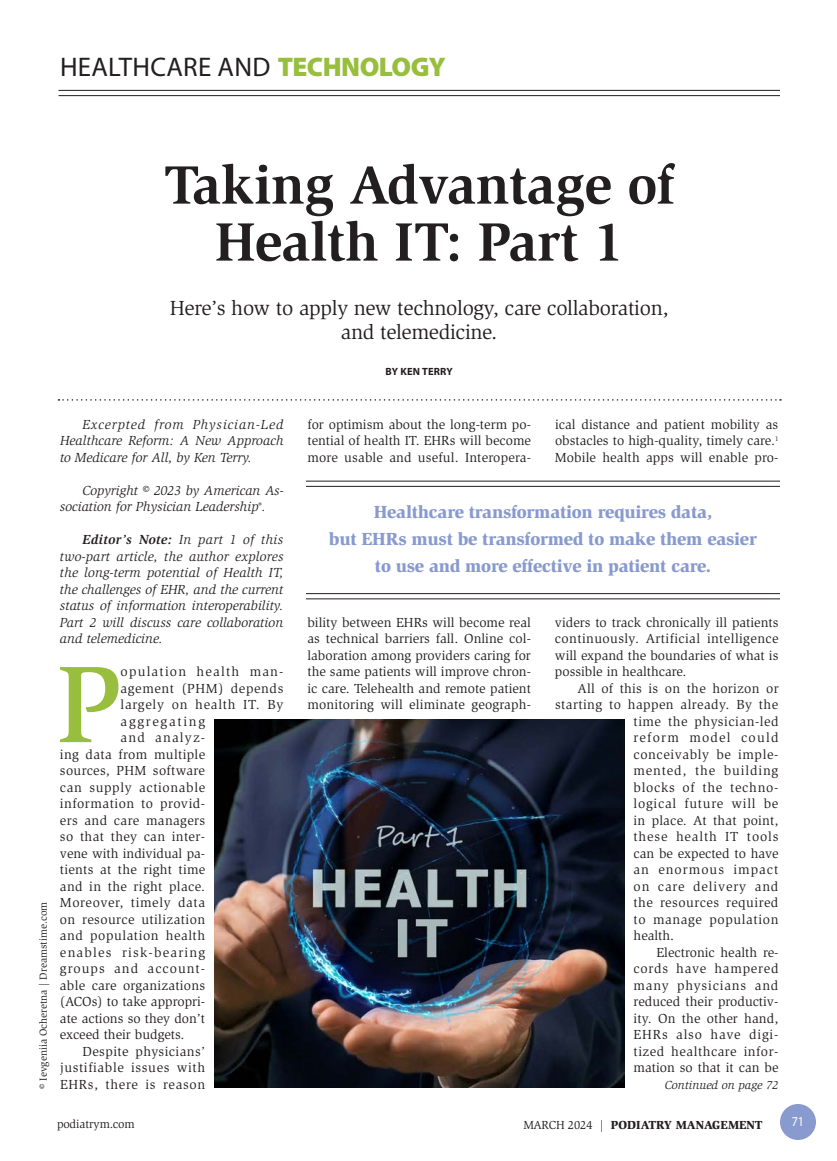
<style>
.page{position:relative;width:837px;height:1161px;background:#fff}
.page>*{position:absolute;margin:0;border:0;box-sizing:border-box;transform-origin:0 0}
._2011-Intl_Cap{font:500 112.05px "Slimbach";color:#97be3c}
._2011-Headline{font:700 55.5px "Slimbach";letter-spacing:-.01em;color:#231f20}
.t1{font:27px "Myriad Pro";letter-spacing:.01em;color:#231f20}
._2011-Deck{font:21px "Slimbach";letter-spacing:-.015em;color:#231f20}
._2011-Callout{font:900 18px "Slimbach";letter-spacing:-.015em;color:#889ace}
._2011-Global_Text{font:13.5px/16.5px "Slimbach";letter-spacing:.03em;color:#231f20;text-align:justify}
._2011-Global_Text-2{font:italic 13.5px/16.5px "Slimbach";color:#231f20;text-align:justify}
._2011-Intl_Cap-2{font:13.5px "Slimbach";letter-spacing:.03em;color:#231f20}
._2011-Intl_Cap-3{font:13.5px "Slimbach";color:#231f20}
._2011-Intl_Cap-4{font:13.5px "Slimbach";letter-spacing:.09em;color:#231f20}
._2011-Global_Text-3{font:13.5px "Slimbach";letter-spacing:.065em;color:#231f20}
._2011-Intl_Cap-5{font:13.5px "Slimbach";letter-spacing:.05em;color:#231f20}
._2011-Global_Text-4{font:13.5px "Slimbach";letter-spacing:.055em;color:#231f20}
._2011-Global_Text-5{font:13.5px "Slimbach";color:#231f20}
._2011-Global_Text-6{font:13.5px "Slimbach";letter-spacing:.05em;color:#231f20}
._2011-Global_Text-7{font:13.5px "Slimbach";letter-spacing:.06em;color:#231f20}
._2011-Intl_Cap-6{font:13.5px "Slimbach";letter-spacing:.075em;color:#231f20}
._2011-Global_Text-8{font:13.5px "Slimbach";letter-spacing:.09em;color:#231f20}
._2011-Global_Text-9{font:13.5px "Slimbach";letter-spacing:.075em;color:#231f20}
._2011-Intl_Cap-7{font:13.5px "Slimbach";letter-spacing:.125em;color:#231f20}
._2011-Intl_Cap-8{font:13.5px "Slimbach";letter-spacing:.085em;color:#231f20}
.t2{font:13.5px "Myriad Pro";color:#fff;scale:.9 1}
.t3{font:900 12px "Slimbach";color:#231f20}
.t4{font:italic 12px "Slimbach";color:#231f20}
.t5{font:12px "Slimbach";color:#231f20}
.t6{font:10.5px "Slimbach";color:#231f20}
._2023-Byline{font:700 10.5px "Myriad Pro";letter-spacing:.02em;color:#231f20}
.s1{font-weight:900;color:#97be3c}
.s2{font-weight:700}
.s3{font-weight:400}
</style>
<div class="page">
<svg style="left:58px;top:399px;width:723px;height:2px"></svg>
<hr style="left:58px;top:90px;width:722px;height:1px;background:#231f20">
<hr style="left:58px;top:95px;width:722px;height:1px;background:#231f20">
<div style="left:780px;top:1104px;width:36px;height:36px;background:#889ace;border-radius:50%"></div>
<hr style="left:306px;top:481px;width:474px;height:1px;background:#231f20">
<hr style="left:306px;top:486px;width:474px;height:1px;background:#231f20">
<hr style="left:306px;top:593px;width:474px;height:1px;background:#231f20">
<hr style="left:306px;top:598px;width:474px;height:1px;background:#231f20">
<img style="left:214px;top:720px;width:411px;height:368px">
<p class="t1" style="left:60px;top:52px;width:387px">HEALTHCARE AND <span class="s1">TECHNOLOGY</span></p>
<p class="_2011-Headline" style="left:164px;top:152px;width:511px">Taking Advantage of</p>
<p class="_2011-Headline" style="left:215px;top:209px;width:411px">Health IT: Part 1</p>
<p class="_2011-Deck" style="left:170px;top:296px;width:501px">Here’s how to apply new technology, care collaboration,</p>
<p class="_2011-Deck" style="left:341px;top:320px;width:158px">and telemedicine.</p>
<p class="t6" style="left:37px;top:1089px;width:189px;rotate:-90deg">© Ievgeniia Ocheretna | Dreamstime.com</p>
<p class="_2011-Global_Text-2" style="left:60px;top:416px;width:225px;text-indent:23px">Excerpted from Physician-Led Healthcare Reform: A New Approach to Medicare for All, by Ken Terry.</p>
<p class="_2011-Global_Text-2" style="left:60px;top:482px;width:225px;text-indent:23px">Copyright © 2023 by American As&shy;sociation for Physician Leadership<sup>®</sup>.</p>
<p class="_2011-Global_Text-2" style="left:60px;top:531px;width:225px;text-indent:23px"><span class="s2">Editor’s Note:</span> In part 1 of this two-part article, the author explores the long-term potential of Health IT, the challenges of EHR, and the current status of information interoperability.<br>Part 2 will discuss care collaboration and telemedicine.</p>
<p class="_2011-Intl_Cap" style="left:56px;top:637px;width:66px">P</p>
<p class="_2011-Intl_Cap-4" style="left:121px;top:664px;width:164px">opulation health man-</p>
<p class="_2011-Intl_Cap-2" style="left:121px;top:680px;width:164px">agement (PHM) depends</p>
<p class="_2011-Intl_Cap-5" style="left:121px;top:697px;width:164px">largely on health IT. By</p>
<p class="_2011-Intl_Cap-7" style="left:121px;top:713px;width:86px">aggregating</p>
<p class="_2011-Intl_Cap-8" style="left:121px;top:730px;width:86px">and analyz-</p>
<p class="_2011-Intl_Cap-2" style="left:60px;top:746px;width:147px">ing data from multiple</p>
<p class="_2011-Intl_Cap-2" style="left:60px;top:763px;width:147px">sources, PHM software</p>
<p class="_2011-Intl_Cap-2" style="left:60px;top:779px;width:147px">can supply actionable</p>
<p class="_2011-Intl_Cap-2" style="left:60px;top:796px;width:147px">information to provid-</p>
<p class="_2011-Intl_Cap-2" style="left:60px;top:812px;width:147px">ers and care managers</p>
<p class="_2011-Intl_Cap-2" style="left:60px;top:829px;width:147px">so that they can inter-</p>
<p class="_2011-Intl_Cap-3" style="left:60px;top:845px;width:147px">vene with individual pa-</p>
<p class="_2011-Intl_Cap-2" style="left:60px;top:862px;width:147px">tients at the right time</p>
<p class="_2011-Intl_Cap-2" style="left:60px;top:878px;width:147px">and in the right place.</p>
<p class="_2011-Intl_Cap-2" style="left:60px;top:895px;width:147px">Moreover, timely data</p>
<p class="_2011-Intl_Cap-2" style="left:60px;top:911px;width:147px">on resource utilization</p>
<p class="_2011-Intl_Cap-2" style="left:60px;top:928px;width:147px">and population health</p>
<p class="_2011-Intl_Cap-4" style="left:60px;top:944px;width:147px">enables risk-bearing</p>
<p class="_2011-Intl_Cap-6" style="left:60px;top:961px;width:147px">groups and account-</p>
<p class="_2011-Intl_Cap-2" style="left:60px;top:977px;width:147px">able care organizations</p>
<p class="_2011-Intl_Cap-3" style="left:60px;top:994px;width:147px">(ACOs) to take appropri-</p>
<p class="_2011-Intl_Cap-3" style="left:60px;top:1010px;width:147px">ate actions so they don’t</p>
<p class="_2011-Intl_Cap-3" style="left:60px;top:1027px;width:126px">exceed their budgets.</p>
<p class="_2011-Global_Text" style="left:60px;top:1043px;width:147px;text-indent:23px">Despite physicians’ justifiable issues with EHRs, there is reason</p>
<p class="_2023-Byline" style="left:386px;top:366px;width:69px">BY KEN TERRY</p>
<p class="_2011-Global_Text" style="left:307px;top:416px;width:225px">for optimism about the long-term po&shy;tential of health IT. EHRs will become more usable and useful. Interopera-</p>
<p class="_2011-Global_Text" style="left:555px;top:416px;width:225px">ical distance and patient mobility as obstacles to high-quality, timely care.<sup>1<br></sup>Mobile health apps will enable pro-</p>
<p class="_2011-Callout" style="left:374px;top:500px;width:340px">Healthcare transformation requires data,</p>
<p class="_2011-Callout" style="left:329px;top:527px;width:430px">but EHRs must be transformed to make them easier</p>
<p class="_2011-Callout" style="left:375px;top:554px;width:338px">to use and more effective in patient care.</p>
<p class="_2011-Global_Text" style="left:307px;top:614px;width:225px">bility between EHRs will become real as technical barriers fall. Online col&shy;laboration among providers caring for the same patients will improve chron&shy;ic care. Telehealth and remote patient monitoring will eliminate geograph-</p>
<p class="_2011-Global_Text" style="left:555px;top:614px;width:225px">viders to track chronically ill patients continuously. Artificial intelligence will expand the boundaries of what is possible in healthcare.</p>
<p class="_2011-Global_Text" style="left:578px;top:680px;width:203px">All of this is on the horizon or</p>
<p class="_2011-Global_Text" style="left:555px;top:696px;width:225px">starting to happen already. By the</p>
<p class="_2011-Global_Text" style="left:634px;top:713px;width:146px">time the physician-led</p>
<p class="_2011-Global_Text-8" style="left:634px;top:730px;width:146px">reform model could</p>
<p class="_2011-Global_Text" style="left:634px;top:746px;width:146px">conceivably be imple-</p>
<p class="_2011-Global_Text-3" style="left:634px;top:763px;width:146px">mented, the building</p>
<p class="_2011-Global_Text-6" style="left:634px;top:779px;width:146px">blocks of the techno-</p>
<p class="_2011-Global_Text-4" style="left:634px;top:796px;width:146px">logical future will be</p>
<p class="_2011-Global_Text" style="left:634px;top:812px;width:146px">in place. At that point,</p>
<p class="_2011-Global_Text-7" style="left:634px;top:829px;width:146px">these health IT tools</p>
<p class="_2011-Global_Text-5" style="left:634px;top:845px;width:146px">can be expected to have</p>
<p class="_2011-Global_Text-9" style="left:634px;top:862px;width:146px">an enormous impact</p>
<p class="_2011-Global_Text-3" style="left:634px;top:878px;width:146px">on care delivery and</p>
<p class="_2011-Global_Text" style="left:634px;top:894px;width:146px">the resources required</p>
<p class="_2011-Global_Text" style="left:634px;top:911px;width:146px">to manage population</p>
<p class="_2011-Global_Text" style="left:634px;top:927px;width:42px">health.</p>
<p class="_2011-Global_Text" style="left:634px;top:944px;width:146px;text-indent:23px">Electronic health re&shy;cords have hampered many physicians and reduced their productiv&shy;ity. On the other hand, EHRs also have digi&shy;tized healthcare infor&shy;mation so that it can be</p>
<p class="t4" style="left:665px;top:1078px;width:115px">Continued on page 72</p>
<p class="t5" style="left:57px;top:1117px;width:79px">podiatrym.com</p>
<p class="t3" style="left:523px;top:1117px;width:241px"><span class="s3">MARCH 2024 |</span> PODIATRY MANAGEMENT</p>
<p class="t2" style="left:792px;top:1114px;width:15px">71</p>
</div>
